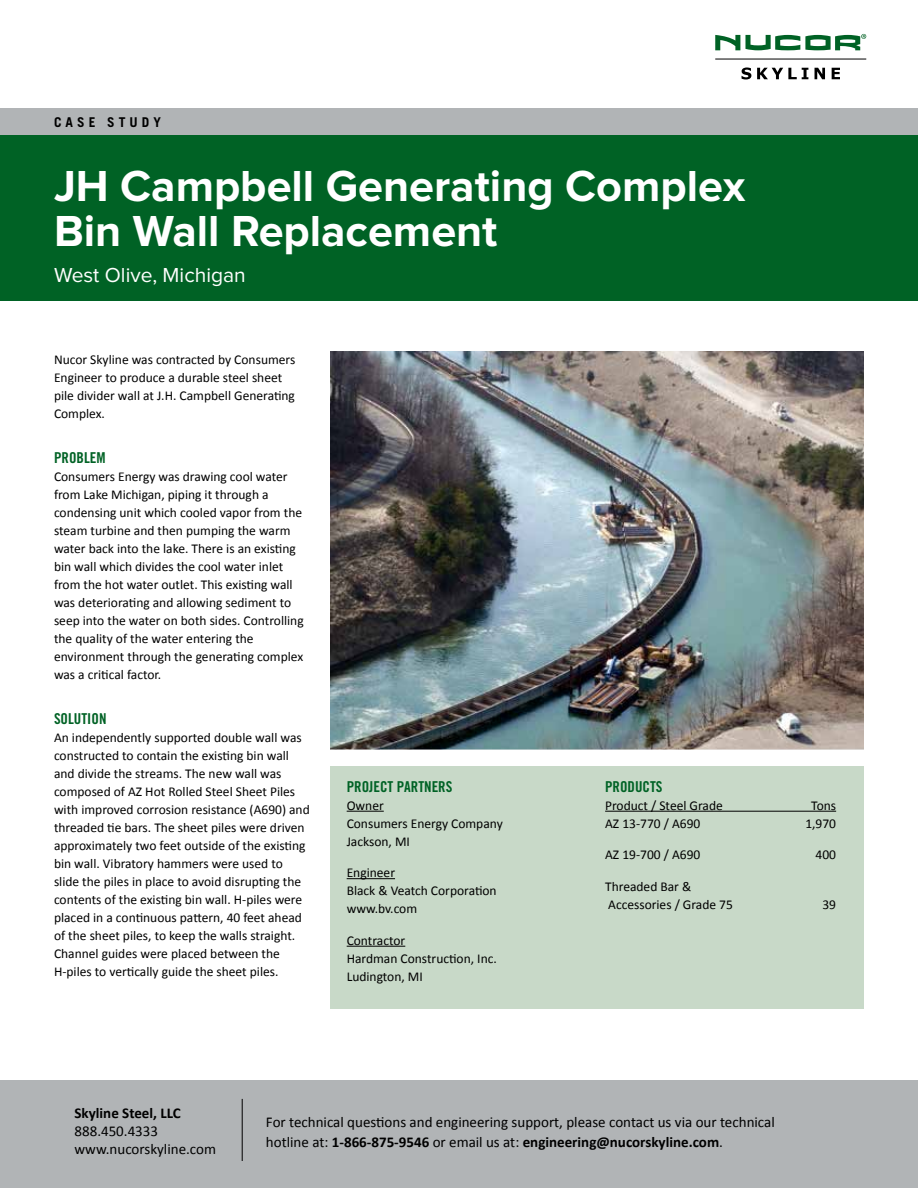
<style>
.page{position:relative;width:918px;height:1188px;background:#fff}
.page>*{position:absolute;margin:0;border:0;box-sizing:border-box;transform-origin:0 0}
.t1{font:700 45px/45px "Proxima Nova";color:#fff}
.t2{font:21px "Proxima Nova";color:#fff}
.t3{font:15px/18px "Calibri";color:#000}
.t4{font:15px "Trade Gothic LT Std Bd Cn 20";color:#006225}
.t5{font:700 15px "Calibri";color:#000}
.t6{font:13.5px/18px "Calibri";color:#000}
.t7{font:700 13.5px "Trade Gothic LT Std";letter-spacing:.3em;color:#000}
.s1{font-weight:700}
</style>
<div class="page">
<div style="left:0;top:112px;width:918px;height:189px;background:#006225"></div>
<svg style="left:742px;top:68px;width:9px;height:11px"></svg>
<svg style="left:757px;top:68px;width:51px;height:11px"></svg>
<svg style="left:815px;top:68px;width:10px;height:11px"></svg>
<svg style="left:832px;top:68px;width:8px;height:11px"></svg>
<svg style="left:715px;top:34px;width:151px;height:16px"></svg>
<hr style="left:715px;top:59px;width:151px;height:1px;background:#000">
<div style="left:0;top:108px;width:918px;height:27px;background:#b1b4b6"></div>
<div style="left:0;top:1080px;width:918px;height:108px;background:#b1b4b6"></div>
<hr style="left:242px;top:1099px;width:1px;height:62px;background:#000">
<img style="left:330px;top:351px;width:534px;height:399px">
<div style="left:330px;top:766px;width:534px;height:243px;background:#c8d9c8"></div>
<hr style="left:347px;top:811px;width:37px;height:1px;background:#000">
<hr style="left:347px;top:878px;width:48px;height:1px;background:#000">
<hr style="left:347px;top:946px;width:58px;height:1px;background:#000">
<hr style="left:605px;top:811px;width:231px;height:1px;background:#000">
<p class="t7" style="left:54px;top:113px;width:108px">CASE STUDY</p>
<h1 class="t1" style="left:54px;top:165px;width:693px">JH Campbell Generating Complex<br>Bin Wall Replacement</h1>
<h2 class="t2" style="left:54px;top:265px;width:193px">West Olive, Michigan</h2>
<p class="t6" style="left:54px;top:351px;width:243px">Nucor Skyline was contracted by Consumers Engineer to produce a durable steel sheet pile divider wall at J.H. Campbell Generating Complex.</p>
<p class="t4" style="left:54px;top:449px;width:53px">PROBLEM</p>
<p class="t6" style="left:54px;top:468px;width:251px">Consumers Energy was drawing cool water from Lake Michigan, piping it through a condensing unit which cooled vapor from the steam turbine and then pumping the warm water back into the lake. There is an existing bin wall which divides the cool water inlet from the hot water outlet. This existing wall was deteriorating and allowing sediment to seep into the water on both sides. Controlling the quality of the water entering the environment through the generating complex was a critical factor.</p>
<p class="t4" style="left:54px;top:710px;width:54px">SOLUTION</p>
<p class="t6" style="left:54px;top:729px;width:257px">An independently supported double wall was constructed to contain the existing bin wall and divide the streams. The new wall was composed of AZ Hot Rolled Steel Sheet Piles with improved corrosion resistance (A690) and threaded tie bars. The sheet piles were driven approximately two feet outside of the existing bin wall. Vibratory hammers were used to slide the piles in place to avoid disrupting the contents of the existing bin wall. H-piles were placed in a continuous pattern, 40 feet ahead of the sheet piles, to keep the walls straight.<br>Channel guides were placed between the H-piles to vertically guide the sheet piles.</p>
<p class="t4" style="left:347px;top:777px;width:107px">PROJECT PARTNERS</p>
<p class="t6" style="left:347px;top:796px;width:158px">Owner<br>Consumers Energy Company<br>Jackson, MI</p>
<p class="t6" style="left:347px;top:864px;width:152px">Engineer<br>Black &amp; Veatch Corporation www.bv.com</p>
<p class="t6" style="left:347px;top:931px;width:152px">Contractor<br>Hardman Construction, Inc.<br>Ludington, MI</p>
<p class="t4" style="left:605px;top:777px;width:59px">PRODUCTS</p>
<p class="t6" style="left:605px;top:796px;width:119px">Product / Steel Grade</p>
<p class="t6" style="left:811px;top:796px;width:26px">Tons</p>
<p class="t6" style="left:605px;top:814px;width:97px">AZ 13-770 / A690</p>
<p class="t6" style="left:805px;top:814px;width:32px">1,970</p>
<p class="t6" style="left:605px;top:846px;width:97px">AZ 19-700 / A690</p>
<p class="t6" style="left:816px;top:846px;width:22px">400</p>
<p class="t6" style="left:605px;top:877px;width:129px">Threaded Bar &amp;<br>Accessories / Grade 75</p>
<p class="t6" style="left:822px;top:895px;width:15px">39</p>
<p class="t5" style="left:75px;top:1103px;width:108px">Skyline Steel, LLC</p>
<p class="t3" style="left:75px;top:1122px;width:143px">888.450.4333 www.nucorskyline.com</p>
<p class="t3" style="left:266px;top:1113px;width:510px;line-height:19.5px">For technical questions and engineering support, please contact us via our technical hotline at: <span class="s1">1-866-875-9546</span> or email us at: <span class="s1">engineering@nucorskyline.com</span>.</p>
</div>
